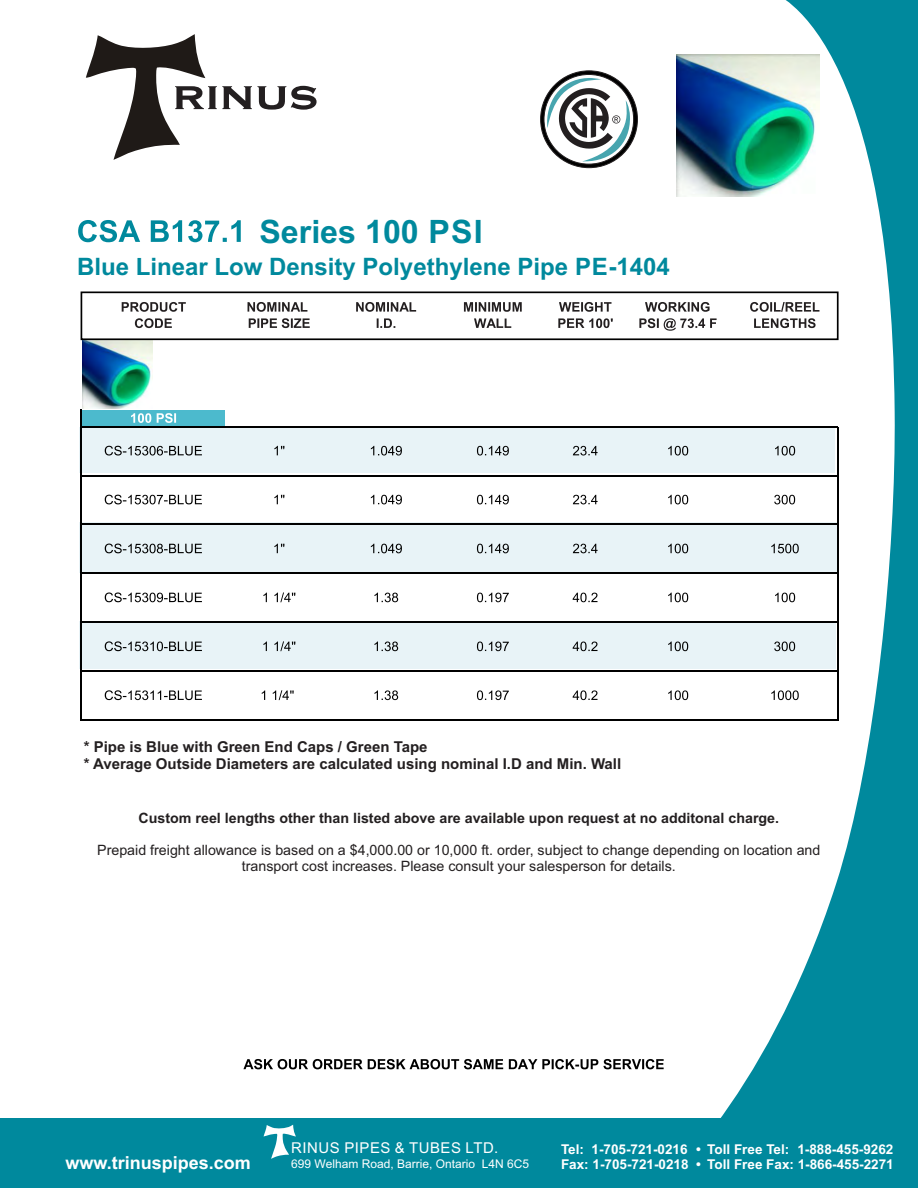
<style>
.page{position:relative;width:918px;height:1188px;background:#fff}
.page>*{position:absolute;margin:0;border:0;box-sizing:border-box;transform-origin:0 0}
.t1{font:700 53.1px "Copperplate Gothic BT";letter-spacing:-.065em;color:#231f20;scale:1.1 1}
.t2{font:700 32.25px "Arial";color:#00899d}
.t3{font:700 24px "Arial";color:#00899d}
.t4{font:700 18px "Arial";color:#fff}
.t5{font:700 15px/16.8px "Arial";color:#231f20}
.t6{font:15px "Arial";letter-spacing:.035em;color:#fff}
.t7{font:14.25px/15.9px "Arial";color:#231f20;text-align:center}
.t8{font:700 14.25px "Arial";color:#231f20}
.t9{font:700 13.5px/15.1px "Arial";color:#fff}
.t10{font:12px "Arial";color:#fff}
</style>
<div class="page">
<img style="left:82px;top:340px;width:71px;height:68px">
<div style="left:80px;top:427px;width:755px;height:46px;background:#e8f3f7"></div>
<div style="left:80px;top:522px;width:757px;height:51px;background:#e8f3f7"></div>
<div style="left:80px;top:622px;width:756px;height:47px;background:#e8f3f7"></div>
<svg style="left:649px;top:0;width:269px;height:1118px"></svg>
<div style="left:0;top:1118px;width:918px;height:70px;background:#00899d"></div>
<svg style="left:264px;top:1125px;width:32px;height:34px"></svg>
<div style="left:81px;top:291px;width:758px;height:49px;background:#fff;border:2px solid #000"></div>
<div style="left:81px;top:410px;width:144px;height:17px;background:#4cbacd"></div>
<div style="left:81px;top:798px;width:757px;height:17px;background:#fff"></div>
<div style="left:84px;top:826px;width:756px;height:21px;background:#fff"></div>
<svg style="left:122px;top:302px;width:64px;height:10px"></svg>
<svg style="left:248px;top:302px;width:59px;height:10px"></svg>
<svg style="left:356px;top:302px;width:60px;height:10px"></svg>
<svg style="left:464px;top:302px;width:58px;height:10px"></svg>
<svg style="left:559px;top:302px;width:53px;height:10px"></svg>
<svg style="left:645px;top:302px;width:65px;height:10px"></svg>
<svg style="left:750px;top:302px;width:69px;height:10px"></svg>
<svg style="left:135px;top:318px;width:37px;height:10px"></svg>
<svg style="left:249px;top:318px;width:61px;height:10px"></svg>
<svg style="left:377px;top:318px;width:18px;height:10px"></svg>
<svg style="left:474px;top:318px;width:37px;height:10px"></svg>
<svg style="left:558px;top:318px;width:55px;height:10px"></svg>
<svg style="left:639px;top:318px;width:78px;height:13px"></svg>
<svg style="left:754px;top:318px;width:62px;height:10px"></svg>
<svg style="left:131px;top:413px;width:45px;height:10px"></svg>
<svg style="left:105px;top:446px;width:97px;height:10px"></svg>
<svg style="left:274px;top:446px;width:10px;height:9px"></svg>
<svg style="left:371px;top:446px;width:31px;height:10px"></svg>
<svg style="left:477px;top:446px;width:32px;height:10px"></svg>
<svg style="left:573px;top:446px;width:25px;height:10px"></svg>
<svg style="left:668px;top:446px;width:20px;height:10px"></svg>
<svg style="left:775px;top:446px;width:20px;height:10px"></svg>
<svg style="left:105px;top:495px;width:97px;height:9px"></svg>
<svg style="left:274px;top:495px;width:10px;height:9px"></svg>
<svg style="left:371px;top:495px;width:31px;height:9px"></svg>
<svg style="left:477px;top:495px;width:32px;height:9px"></svg>
<svg style="left:573px;top:495px;width:25px;height:9px"></svg>
<svg style="left:668px;top:495px;width:20px;height:9px"></svg>
<svg style="left:774px;top:495px;width:21px;height:9px"></svg>
<svg style="left:105px;top:544px;width:97px;height:9px"></svg>
<svg style="left:274px;top:544px;width:10px;height:9px"></svg>
<svg style="left:371px;top:544px;width:31px;height:9px"></svg>
<svg style="left:477px;top:544px;width:32px;height:9px"></svg>
<svg style="left:573px;top:544px;width:25px;height:9px"></svg>
<svg style="left:668px;top:544px;width:20px;height:9px"></svg>
<svg style="left:771px;top:544px;width:28px;height:9px"></svg>
<svg style="left:105px;top:593px;width:97px;height:9px"></svg>
<svg style="left:263px;top:593px;width:32px;height:9px"></svg>
<svg style="left:374px;top:593px;width:24px;height:9px"></svg>
<svg style="left:477px;top:593px;width:32px;height:9px"></svg>
<svg style="left:573px;top:593px;width:25px;height:9px"></svg>
<svg style="left:668px;top:593px;width:20px;height:9px"></svg>
<svg style="left:775px;top:593px;width:20px;height:9px"></svg>
<svg style="left:105px;top:641px;width:97px;height:10px"></svg>
<svg style="left:263px;top:641px;width:32px;height:10px"></svg>
<svg style="left:374px;top:642px;width:24px;height:9px"></svg>
<svg style="left:477px;top:642px;width:32px;height:9px"></svg>
<svg style="left:573px;top:642px;width:25px;height:9px"></svg>
<svg style="left:668px;top:642px;width:20px;height:9px"></svg>
<svg style="left:774px;top:642px;width:21px;height:9px"></svg>
<svg style="left:105px;top:690px;width:97px;height:10px"></svg>
<svg style="left:262px;top:690px;width:32px;height:10px"></svg>
<svg style="left:374px;top:690px;width:24px;height:10px"></svg>
<svg style="left:477px;top:690px;width:32px;height:10px"></svg>
<svg style="left:573px;top:690px;width:25px;height:10px"></svg>
<svg style="left:668px;top:690px;width:20px;height:10px"></svg>
<svg style="left:771px;top:690px;width:28px;height:10px"></svg>
<hr style="left:80px;top:410px;width:1px;height:311px;background:#000">
<hr style="left:837px;top:427px;width:1px;height:294px;background:#000">
<hr style="left:81px;top:426px;width:757px;height:1px;background:#000">
<hr style="left:81px;top:475px;width:757px;height:1px;background:#000">
<hr style="left:81px;top:524px;width:757px;height:1px;background:#000">
<hr style="left:81px;top:573px;width:757px;height:1px;background:#000">
<hr style="left:81px;top:622px;width:757px;height:1px;background:#000">
<hr style="left:81px;top:671px;width:757px;height:1px;background:#000">
<hr style="left:81px;top:720px;width:757px;height:1px;background:#000">
<img style="left:676px;top:54px;width:143px;height:142px">
<svg style="left:86px;top:34px;width:119px;height:126px"></svg>
<svg style="left:540px;top:71px;width:98px;height:97px"></svg>
<svg style="left:547px;top:77px;width:84px;height:87px"></svg>
<svg style="left:78px;top:220px;width:163px;height:22px"></svg>
<svg style="left:243px;top:1059px;width:421px;height:10px"></svg>
<h1 class="t1" style="left:170px;top:69px;width:138px">rinus</h1>
<h2 class="t2" style="left:259px;top:220px;width:225px">Series 100 PSI</h2>
<h3 class="t3" style="left:77px;top:257px;width:594px">Blue Linear Low Density Polyethylene Pipe PE-1404</h3>
<p class="t5" style="left:84px;top:740px;width:539px">* Pipe is Blue with Green End Caps / Green Tape<br>* Average Outside Diameters are calculated using nominal I.D and Min. Wall</p>
<p class="t8" style="left:139px;top:812px;width:642px">Custom reel lengths other than listed above are available upon request at no additonal charge.</p>
<p class="t7" style="left:97px;top:843px;width:725px">Prepaid freight allowance is based on a $4,000.00 or 10,000 ft. order, subject to change depending on location and transport cost increases. Please consult your salesperson for details.</p>
<p class="t4" style="left:65px;top:1156px;width:187px">www.trinuspipes.com</p>
<p class="t6" style="left:291px;top:1142px;width:209px">RINUS PIPES &amp; TUBES LTD.</p>
<p class="t10" style="left:291px;top:1159px;width:239px">699 Welham Road, Barrie, Ontario L4N 6C5</p>
<p class="t9" style="left:561px;top:1143px;width:334px">Tel: 1-705-721-0216 • Toll Free Tel: 1-888-455-9262<br>Fax: 1-705-721-0218 • Toll Free Fax: 1-866-455-2271</p>
</div>
